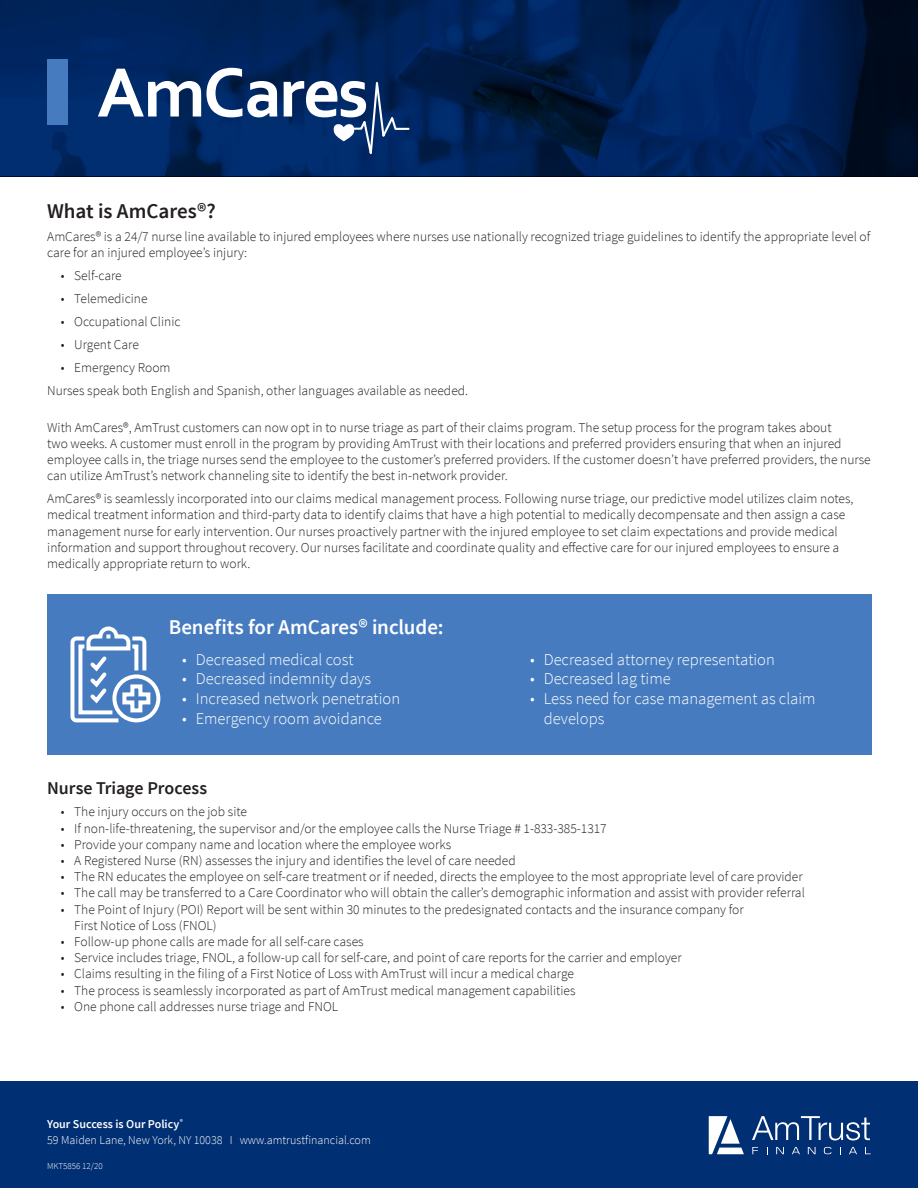
<style>
.page{position:relative;width:918px;height:1188px;background:#fff}
.page>*{position:absolute;margin:0;border:0;box-sizing:border-box;transform-origin:0 0}
.Body_Copy{font:600 21px "Source Sans Pro";letter-spacing:-.005em;color:#fff}
.Body_Copy-2{font:600 21px "Source Sans Pro";letter-spacing:-.005em;color:#231f20}
.Body_Copy-3{font:600 18px "Source Sans Pro";letter-spacing:-.005em;color:#231f20}
.t1{font:300 16.5px/19.8px "Source Sans Pro";color:#fff}
.t2{font:300 13.5px/16.2px "Source Sans Pro";color:#231f20}
.t3{font:300 12px "Source Sans Pro";color:#fff}
.t4{font:600 12px "Source Sans Pro";color:#fff}
.t5{font:300 9px "Source Sans Pro";color:#fff}
</style>
<div class="page">
<img style="left:0;top:0;width:918px;height:176px">
<div style="left:47px;top:59px;width:21px;height:66px;background:#467cbf"></div>
<div style="left:0;top:1081px;width:918px;height:107px;background:#002f73"></div>
<svg style="left:752px;top:1116px;width:118px;height:24px"></svg>
<svg style="left:752px;top:1147px;width:6px;height:7px"></svg>
<svg style="left:776px;top:1147px;width:8px;height:7px"></svg>
<svg style="left:792px;top:1147px;width:8px;height:7px"></svg>
<svg style="left:808px;top:1147px;width:8px;height:7px"></svg>
<svg style="left:824px;top:1147px;width:7px;height:7px"></svg>
<svg style="left:849px;top:1147px;width:8px;height:7px"></svg>
<svg style="left:865px;top:1147px;width:6px;height:7px"></svg>
<svg style="left:709px;top:1116px;width:35px;height:38px"></svg>
<div style="left:47px;top:594px;width:825px;height:161px;background:#467cbf"></div>
<svg style="left:70px;top:626px;width:91px;height:97px"></svg>
<svg style="left:98px;top:68px;width:179px;height:49px"></svg>
<svg style="left:284px;top:68px;width:126px;height:86px"></svg>
<p class="Body_Copy-2" style="left:47px;top:198px;width:170px">What is AmCares®?</p>
<p class="t2" style="left:47px;top:229px;width:825px">AmCares® is a 24/7 nurse line available to injured employees where nurses use nationally recognized triage guidelines to identify the appropriate level of care for an injured employee’s injury:</p>
<p class="t2" style="left:61px;top:268px;width:63px">• Self-care</p>
<p class="t2" style="left:61px;top:291px;width:88px">• Telemedicine</p>
<p class="t2" style="left:61px;top:314px;width:121px">• Occupational Clinic</p>
<p class="t2" style="left:61px;top:337px;width:80px">• Urgent Care</p>
<p class="t2" style="left:61px;top:360px;width:111px">• Emergency Room</p>
<p class="t2" style="left:47px;top:383px;width:422px">Nurses speak both English and Spanish, other languages available as needed.</p>
<p class="t2" style="left:47px;top:419px;width:825px">With AmCares®, AmTrust customers can now opt in to nurse triage as part of their claims program. The setup process for the program takes about<br>two weeks. A customer must enroll in the program by providing AmTrust with their locations and preferred providers ensuring that when an injured employee calls in, the triage nurses send the employee to the customer’s preferred providers. If the customer doesn’t have preferred providers, the nurse can utilize AmTrust’s network channeling site to identify the best in-network provider.</p>
<p class="t2" style="left:47px;top:491px;width:808px">AmCares® is seamlessly incorporated into our claims medical management process. Following nurse triage, our predictive model utilizes claim notes, medical treatment information and third-party data to identify claims that have a high potential to medically decompensate and then assign a case management nurse for early intervention. Our nurses proactively partner with the injured employee to set claim expectations and provide medical information and support throughout recovery. Our nurses facilitate and coordinate quality and effective care for our injured employees to ensure a medically appropriate return to work.</p>
<p class="Body_Copy" style="left:169px;top:614px;width:276px">Benefits for AmCares® include:</p>
<p class="t1" style="left:182px;top:649px;width:173px">• Decreased medical cost</p>
<p class="t1" style="left:182px;top:669px;width:190px">• Decreased indemnity days</p>
<p class="t1" style="left:182px;top:689px;width:219px">• Increased network penetration</p>
<p class="t1" style="left:182px;top:709px;width:201px">• Emergency room avoidance</p>
<p class="t1" style="left:530px;top:649px;width:246px">• Decreased attorney representation</p>
<p class="t1" style="left:530px;top:669px;width:142px">• Decreased lag time</p>
<p class="t1" style="left:544px;top:689px;width:274px;text-indent:-14px">• Less need for case management as claim develops</p>
<p class="Body_Copy-3" style="left:47px;top:776px;width:161px">Nurse Triage Process</p>
<p class="t2" style="left:61px;top:804px;width:188px">• The injury occurs on the job site</p>
<p class="t2" style="left:61px;top:820px;width:548px">• If non-life-threatening, the supervisor and/or the employee calls the Nurse Triage # 1-833-385-1317</p>
<p class="t2" style="left:61px;top:836px;width:392px">• Provide your company name and location where the employee works</p>
<p class="t2" style="left:61px;top:853px;width:457px">• A Registered Nurse (RN) assesses the injury and identifies the level of care needed</p>
<p class="t2" style="left:61px;top:869px;width:744px">• The RN educates the employee on self-care treatment or if needed, directs the employee to the most appropriate level of care provider</p>
<p class="t2" style="left:61px;top:885px;width:746px">• The call may be transferred to a Care Coordinator who will obtain the caller’s demographic information and assist with provider referral</p>
<p class="t2" style="left:74px;top:901px;width:671px;text-indent:-14px">• The Point of Injury (POI) Report will be sent within 30 minutes to the predesignated contacts and the insurance company for<br>First Notice of Loss (FNOL)</p>
<p class="t2" style="left:61px;top:934px;width:304px">• Follow-up phone calls are made for all self-care cases</p>
<p class="t2" style="left:61px;top:950px;width:623px">• Service includes triage, FNOL, a follow-up call for self-care, and point of care reports for the carrier and employer</p>
<p class="t2" style="left:61px;top:966px;width:515px">• Claims resulting in the filing of a First Notice of Loss with AmTrust will incur a medical charge</p>
<p class="t2" style="left:61px;top:982px;width:516px">• The process is seamlessly incorporated as part of AmTrust medical management capabilities</p>
<p class="t2" style="left:61px;top:998px;width:279px">• One phone call addresses nurse triage and FNOL</p>
<p class="t4" style="left:47px;top:1116px;width:137px">Your Success is Our Policy<sup>®</sup></p>
<p class="t3" style="left:47px;top:1133px;width:325px">59 Maiden Lane, New York, NY 10038 I www.amtrustfinancial.com</p>
<p class="t5" style="left:47px;top:1161px;width:57px">MKT5856 12/20</p>
</div>
